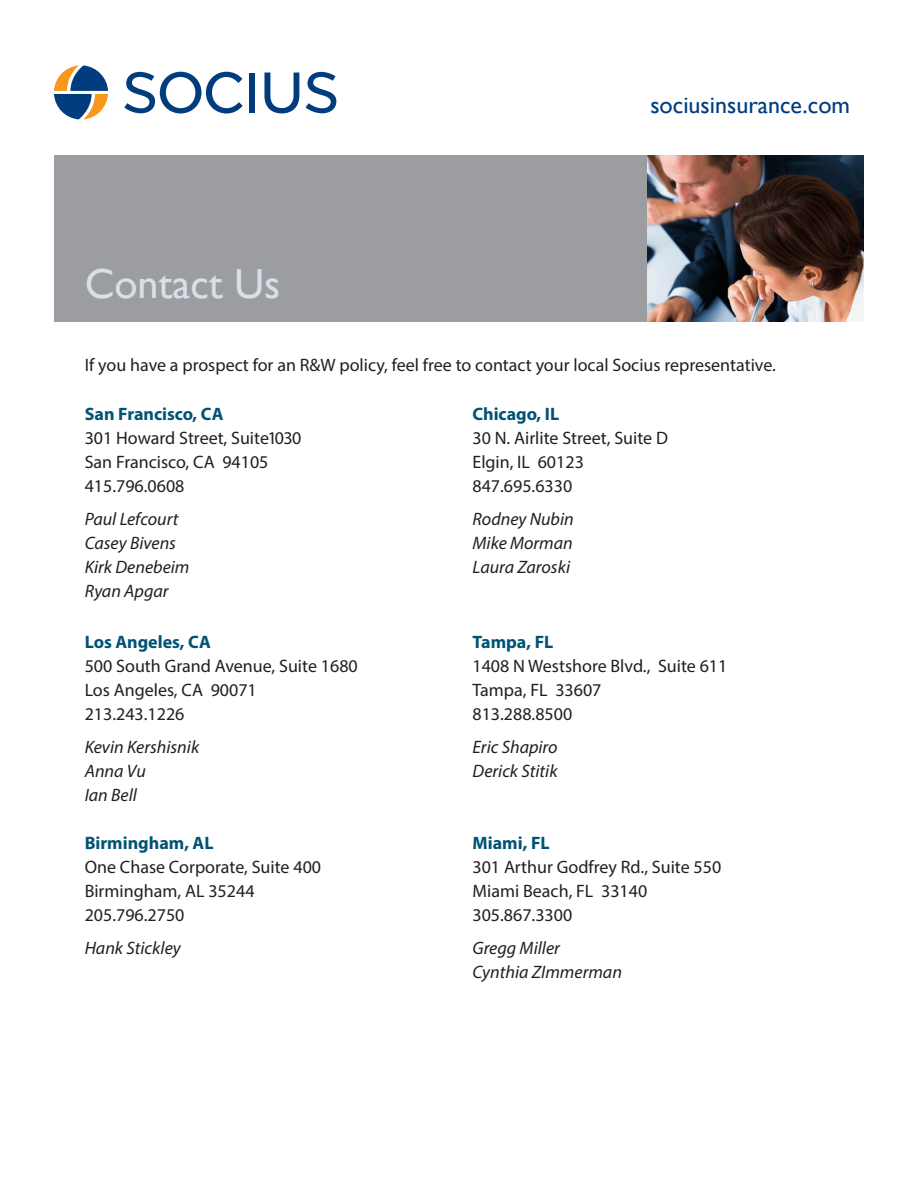
<style>
.page{position:relative;width:918px;height:1188px;background:#fff}
.page>*{position:absolute;margin:0;border:0;box-sizing:border-box;transform-origin:0 0}
.t1{font:42px "Gill Sans";color:#d6e0e9}
.t2{font:24px "Gill Sans";color:#013d7d}
.t3{font:18px "Myriad Pro";color:#231f20}
.t4{font:italic 18px "Myriad Pro";color:#231f20}
.t5{font:700 18px "Myriad Pro";color:#005375}
</style>
<div class="page">
<div style="left:54px;top:155px;width:810px;height:167px;background:#9b9da0"></div>
<svg style="left:54px;top:65px;width:54px;height:54px"></svg>
<svg style="left:124px;top:72px;width:119px;height:41px"></svg>
<div style="left:249px;top:73px;width:6px;height:40px;background:#013d7d"></div>
<svg style="left:306px;top:72px;width:30px;height:41px"></svg>
<svg style="left:264px;top:73px;width:35px;height:40px"></svg>
<img style="left:648px;top:155px;width:216px;height:167px">
<p class="t1" style="left:85px;top:259px;width:197px">Contact Us</p>
<p class="t2" style="left:650px;top:91px;width:201px">sociusinsurance.com</p>
<p class="t3" style="left:85px;top:354px;width:693px">If you have a prospect for an R&amp;W policy, feel free to contact your local Socius representative.</p>
<p class="t5" style="left:85px;top:402px;width:140px">San Francisco, CA</p>
<p class="t3" style="left:85px;top:426px;width:218px">301 Howard Street, Suite1030</p>
<p class="t3" style="left:85px;top:450px;width:185px">San Francisco, CA 94105</p>
<p class="t3" style="left:85px;top:474px;width:101px">415.796.0608</p>
<p class="t4" style="left:85px;top:507px;width:95px">Paul Lefcourt</p>
<p class="t4" style="left:85px;top:531px;width:93px">Casey Bivens</p>
<p class="t4" style="left:85px;top:555px;width:106px">Kirk Denebeim</p>
<p class="t4" style="left:85px;top:579px;width:85px">Ryan Apgar</p>
<p class="t5" style="left:85px;top:630px;width:128px">Los Angeles, CA</p>
<p class="t3" style="left:85px;top:654px;width:275px">500 South Grand Avenue, Suite 1680</p>
<p class="t3" style="left:85px;top:678px;width:174px">Los Angeles, CA 90071</p>
<p class="t3" style="left:85px;top:702px;width:101px">213.243.1226</p>
<p class="t4" style="left:85px;top:735px;width:116px">Kevin Kershisnik</p>
<p class="t4" style="left:85px;top:759px;width:63px">Anna Vu</p>
<p class="t4" style="left:85px;top:783px;width:54px">Ian Bell</p>
<p class="t5" style="left:85px;top:831px;width:130px">Birmingham, AL</p>
<p class="t3" style="left:85px;top:855px;width:238px">One Chase Corporate, Suite 400</p>
<p class="t3" style="left:85px;top:879px;width:171px">Birmingham, AL 35244</p>
<p class="t3" style="left:85px;top:903px;width:101px">205.796.2750</p>
<p class="t4" style="left:85px;top:936px;width:98px">Hank Stickley</p>
<p class="t5" style="left:472px;top:402px;width:88px">Chicago, IL</p>
<p class="t3" style="left:472px;top:426px;width:197px">30 N. Airlite Street, Suite D</p>
<p class="t3" style="left:472px;top:450px;width:113px">Elgin, IL 60123</p>
<p class="t3" style="left:472px;top:474px;width:101px">847.695.6330</p>
<p class="t4" style="left:472px;top:507px;width:103px">Rodney Nubin</p>
<p class="t4" style="left:472px;top:531px;width:102px">Mike Morman</p>
<p class="t4" style="left:472px;top:555px;width:99px">Laura Zaroski</p>
<p class="t5" style="left:472px;top:630px;width:82px">Tampa, FL</p>
<p class="t3" style="left:472px;top:654px;width:256px">1408 N Westshore Blvd., Suite 611</p>
<p class="t3" style="left:472px;top:678px;width:131px">Tampa, FL 33607</p>
<p class="t3" style="left:472px;top:702px;width:101px">813.288.8500</p>
<p class="t4" style="left:472px;top:735px;width:87px">Eric Shapiro</p>
<p class="t4" style="left:472px;top:759px;width:87px">Derick Stitik</p>
<p class="t5" style="left:472px;top:831px;width:79px">Miami, FL</p>
<p class="t3" style="left:472px;top:855px;width:250px">301 Arthur Godfrey Rd., Suite 550</p>
<p class="t3" style="left:472px;top:879px;width:176px">Miami Beach, FL 33140</p>
<p class="t3" style="left:472px;top:903px;width:101px">305.867.3300</p>
<p class="t4" style="left:472px;top:936px;width:89px">Gregg Miller</p>
<p class="t4" style="left:472px;top:960px;width:151px">Cynthia ZImmerman</p>
</div>
